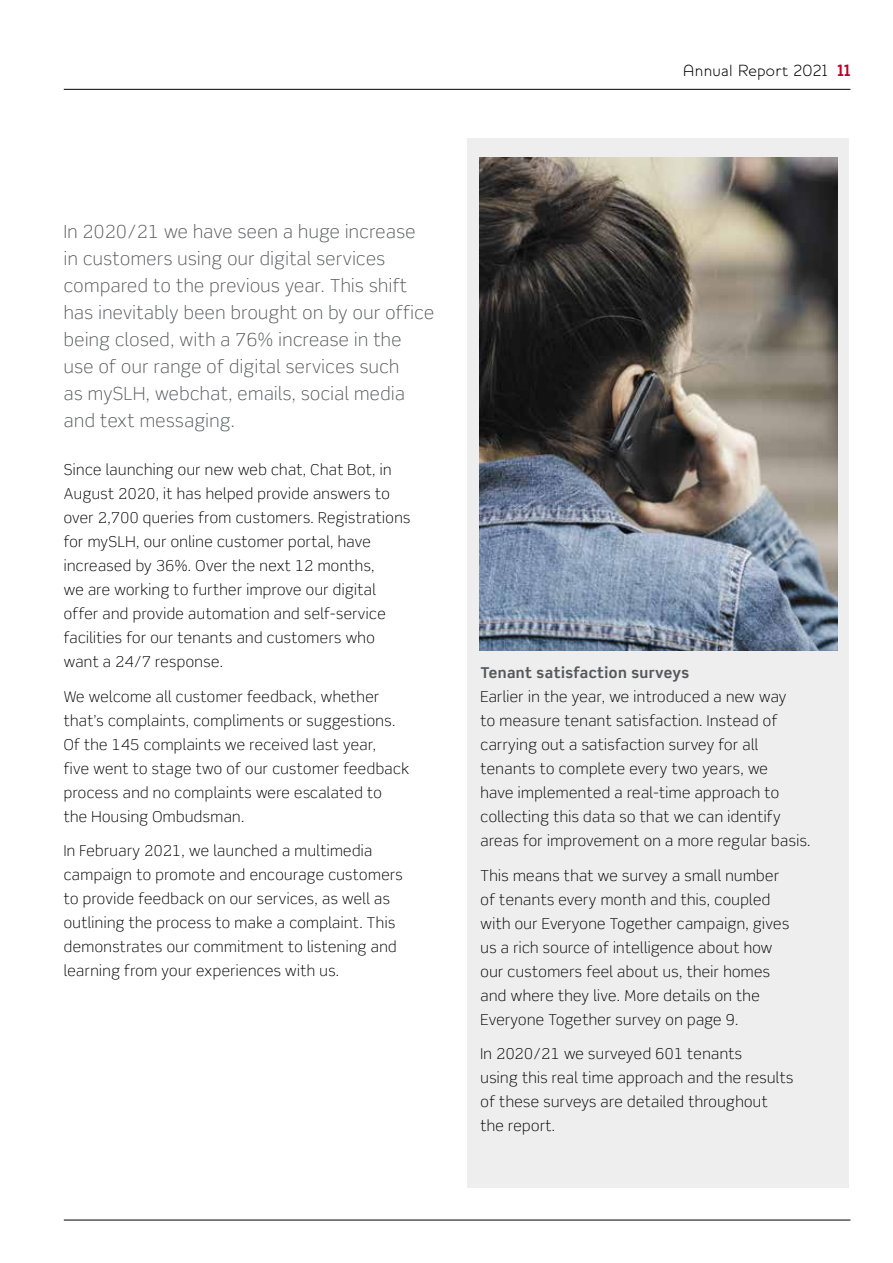
<style>
.page{position:relative;width:893px;height:1263px;background:#fff}
.page>*{position:absolute;margin:0;border:0;box-sizing:border-box;transform-origin:0 0}
.t1{font:300 18px/27px "Scene Pro";letter-spacing:.03em;color:#55585a}
.t2{font:300 16.5px "Houschka";letter-spacing:.02em;color:#000}
.t3{font:300 15px/24px "Scene Pro";letter-spacing:.03em;color:#000}
.t4{font:700 15px "Scene Pro";letter-spacing:.03em;color:#55585a}
.s1{font-weight:700;color:#be0027}
</style>
<div class="page">
<div style="left:468px;top:138px;width:381px;height:1050px;background:#eee"></div>
<hr style="left:64px;top:89px;width:786px;height:1px;background:#000">
<img style="left:479px;top:157px;width:358px;height:494px">
<hr style="left:64px;top:1219px;width:786px;height:1px;background:#000">
<p class="t2" style="left:683px;top:61px;width:169px">Annual Report 2021 <span class="s1">11</span></p>
<p class="t1" style="left:64px;top:218px;width:372px">In 2020/21 we have seen a huge increase<br>in customers using our digital services compared to the previous year. This shift has inevitably been brought on by our office being closed, with a 76% increase in the use of our range of digital services such<br>as mySLH, webchat, emails, social media and text messaging.</p>
<p class="t3" style="left:64px;top:458px;width:348px">Since launching our new web chat, Chat Bot, in August 2020, it has helped provide answers to over 2,700 queries from customers. Registrations for mySLH, our online customer portal, have increased by 36%. Over the next 12 months,<br>we are working to further improve our digital offer and provide automation and self-service facilities for our tenants and customers who want a 24/7 response.</p>
<p class="t3" style="left:64px;top:684px;width:347px">We welcome all customer feedback, whether that’s complaints, compliments or suggestions.<br>Of the 145 complaints we received last year,<br>five went to stage two of our customer feedback process and no complaints were escalated to<br>the Housing Ombudsman.</p>
<p class="t3" style="left:64px;top:839px;width:340px">In February 2021, we launched a multimedia campaign to promote and encourage customers to provide feedback on our services, as well as outlining the process to make a complaint. This demonstrates our commitment to listening and learning from your experiences with us.</p>
<p class="t4" style="left:480px;top:663px;width:210px">Tenant satisfaction surveys</p>
<p class="t3" style="left:480px;top:685px;width:332px">Earlier in the year, we introduced a new way<br>to measure tenant satisfaction. Instead of carrying out a satisfaction survey for all tenants to complete every two years, we<br>have implemented a real-time approach to collecting this data so that we can identify areas for improvement on a more regular basis.</p>
<p class="t3" style="left:480px;top:863px;width:310px">This means that we survey a small number of tenants every month and this, coupled with our Everyone Together campaign, gives us a rich source of intelligence about how our customers feel about us, their homes and where they live. More details on the Everyone Together survey on page 9.</p>
<p class="t3" style="left:480px;top:1042px;width:314px">In 2020/21 we surveyed 601 tenants<br>using this real time approach and the results of these surveys are detailed throughout the report.</p>
</div>
